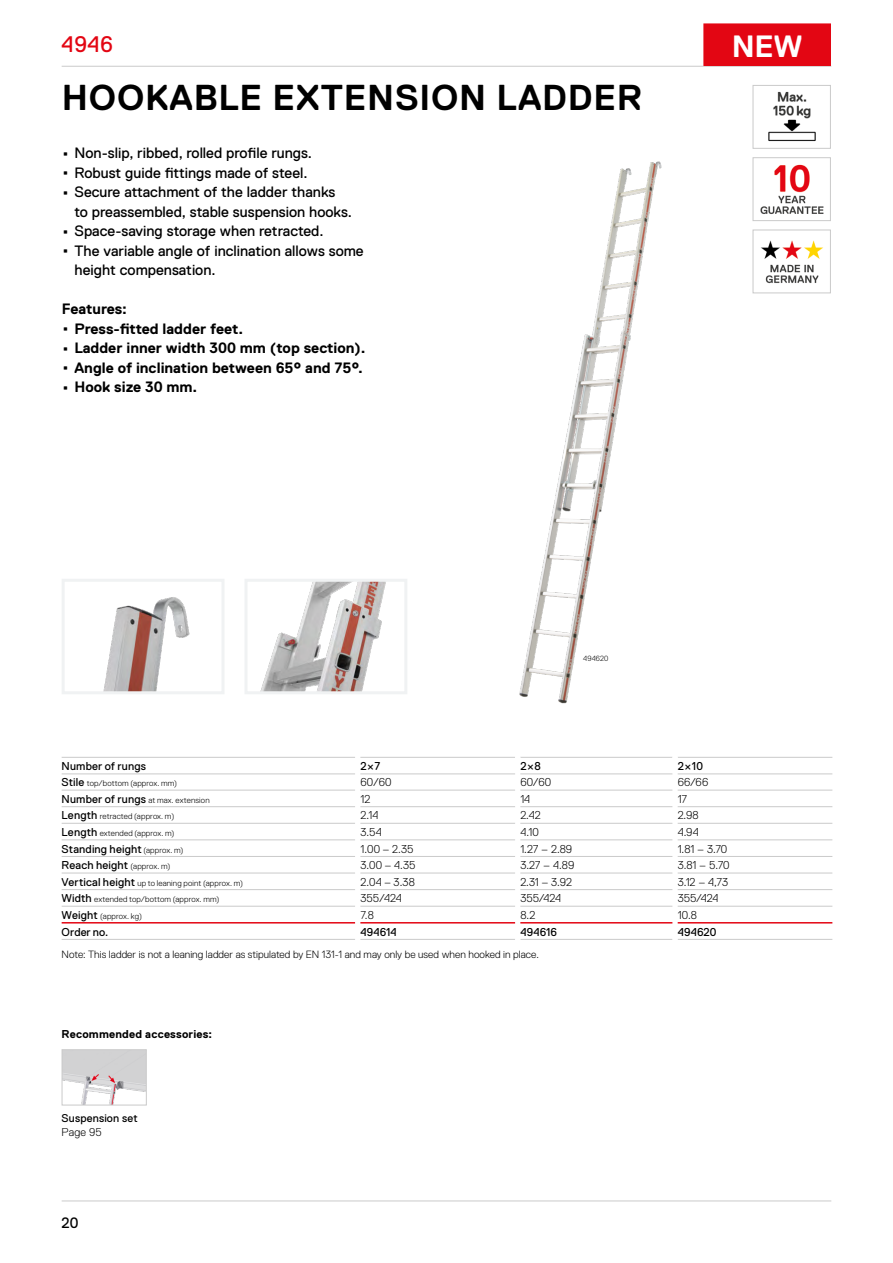
<style>
.page{position:relative;width:893px;height:1263px;background:#fff}
.page>*{position:absolute;margin:0;border:0;box-sizing:border-box;transform-origin:0 0}
.t1{font:700 36px "Replica Pro";letter-spacing:.02em;color:#000}
.t2{font:700 30.75px "Replica Pro";color:#fff}
.t3{font:22.5px "Replica Pro";color:#e30613}
.t4{font:15px "Replica Pro";color:#000}
.t5{font:700 15px/19.5px "Replica Pro";color:#000}
.t6{font:300 11.4px "Replica Pro";letter-spacing:.005em;color:#000}
.t7{font:11.4px/16.6px "Replica Pro";letter-spacing:.01em;color:#000}
.t8{font:700 11.4px "Replica Pro";letter-spacing:.015em;color:#000}
.t9{font:11.25px "Replica Pro";letter-spacing:.015em;color:#000}
.t10{font:300 11.25px "Replica Pro";color:#000}
.t11{font:300 10.5px "Replica Pro";letter-spacing:.005em;color:#000}
.t12{font:300 8.25px/16.5px "Replica Pro";letter-spacing:.02em;color:#000}
.t13{font:300 7.5px "Replica Pro";color:#000}
.s1{font-size:27px}
.s2{font-weight:400;font-size:27px}
.s3{font-weight:400;font-size:11.4px}
.s4{font-weight:300;font-size:8.25px}
</style>
<div class="page">
<hr style="left:62px;top:1200px;width:769px;height:1px;background:#cacaca">
<hr style="left:62px;top:66px;width:769px;height:1px;background:#cacaca">
<svg style="left:62px;top:579px;width:162px;height:115px"></svg>
<hr style="left:360px;top:757px;width:155px;height:1px;background:#cacaca">
<hr style="left:520px;top:757px;width:152px;height:1px;background:#cacaca">
<hr style="left:678px;top:757px;width:154px;height:1px;background:#cacaca">
<hr style="left:360px;top:939px;width:155px;height:1px;background:#cacaca">
<hr style="left:520px;top:939px;width:152px;height:1px;background:#cacaca">
<hr style="left:678px;top:939px;width:154px;height:1px;background:#cacaca">
<hr style="left:360px;top:773px;width:155px;height:1px;background:#cacaca">
<hr style="left:520px;top:773px;width:152px;height:1px;background:#cacaca">
<hr style="left:678px;top:773px;width:154px;height:1px;background:#cacaca">
<hr style="left:360px;top:790px;width:155px;height:1px;background:#cacaca">
<hr style="left:520px;top:790px;width:152px;height:1px;background:#cacaca">
<hr style="left:678px;top:790px;width:154px;height:1px;background:#cacaca">
<hr style="left:360px;top:806px;width:155px;height:1px;background:#cacaca">
<hr style="left:520px;top:806px;width:152px;height:1px;background:#cacaca">
<hr style="left:678px;top:806px;width:154px;height:1px;background:#cacaca">
<hr style="left:360px;top:823px;width:155px;height:1px;background:#cacaca">
<hr style="left:520px;top:823px;width:152px;height:1px;background:#cacaca">
<hr style="left:678px;top:823px;width:154px;height:1px;background:#cacaca">
<hr style="left:360px;top:839px;width:155px;height:1px;background:#cacaca">
<hr style="left:520px;top:839px;width:152px;height:1px;background:#cacaca">
<hr style="left:678px;top:839px;width:154px;height:1px;background:#cacaca">
<hr style="left:360px;top:856px;width:155px;height:1px;background:#cacaca">
<hr style="left:520px;top:856px;width:152px;height:1px;background:#cacaca">
<hr style="left:678px;top:856px;width:154px;height:1px;background:#cacaca">
<hr style="left:360px;top:873px;width:155px;height:1px;background:#cacaca">
<hr style="left:520px;top:873px;width:152px;height:1px;background:#cacaca">
<hr style="left:678px;top:873px;width:154px;height:1px;background:#cacaca">
<hr style="left:360px;top:889px;width:155px;height:1px;background:#cacaca">
<hr style="left:520px;top:889px;width:152px;height:1px;background:#cacaca">
<hr style="left:678px;top:889px;width:154px;height:1px;background:#cacaca">
<hr style="left:360px;top:906px;width:155px;height:1px;background:#cacaca">
<hr style="left:520px;top:906px;width:152px;height:1px;background:#cacaca">
<hr style="left:678px;top:906px;width:154px;height:1px;background:#cacaca">
<hr style="left:360px;top:922px;width:155px;height:1px;background:#e30613">
<hr style="left:520px;top:922px;width:152px;height:1px;background:#e30613">
<hr style="left:678px;top:922px;width:154px;height:1px;background:#e30613">
<svg style="left:61px;top:1049px;width:86px;height:57px"></svg>
<svg style="left:245px;top:579px;width:162px;height:115px"></svg>
<img style="left:519px;top:161px;width:143px;height:543px">
<img style="left:760px;top:164px;width:64px;height:50px">
<div style="left:753px;top:157px;width:78px;height:64px;border:1px solid #cacaca"></div>
<img style="left:761px;top:240px;width:62px;height:44px">
<div style="left:753px;top:230px;width:78px;height:63px;border:1px solid #cacaca"></div>
<img style="left:768px;top:91px;width:48px;height:51px">
<div style="left:753px;top:85px;width:78px;height:64px;border:1px solid #cacaca"></div>
<hr style="left:62px;top:757px;width:293px;height:1px;background:#cacaca">
<hr style="left:62px;top:939px;width:293px;height:1px;background:#cacaca">
<hr style="left:62px;top:773px;width:293px;height:1px;background:#cacaca">
<hr style="left:62px;top:790px;width:293px;height:1px;background:#cacaca">
<hr style="left:62px;top:806px;width:293px;height:1px;background:#cacaca">
<hr style="left:62px;top:823px;width:293px;height:1px;background:#cacaca">
<hr style="left:62px;top:839px;width:293px;height:1px;background:#cacaca">
<hr style="left:62px;top:856px;width:293px;height:1px;background:#cacaca">
<hr style="left:62px;top:873px;width:293px;height:1px;background:#cacaca">
<hr style="left:62px;top:889px;width:293px;height:1px;background:#cacaca">
<hr style="left:62px;top:906px;width:293px;height:1px;background:#cacaca">
<hr style="left:62px;top:922px;width:293px;height:1px;background:#e30613">
<div style="left:704px;top:24px;width:126px;height:41px;background:#e30613"></div>
<div style="left:703px;top:23px;width:128px;height:43px;border:2px solid #e30613"></div>
<h3 class="t3" style="left:62px;top:31px;width:53px">4946</h3>
<h1 class="t1" style="left:62px;top:77px;width:581px">HOOKABLE EXTENSION LADDER</h1>
<p class="t4" style="left:62px;top:145px;width:252px"><span class="s1">·</span> Non-slip, ribbed, rolled profile rungs.</p>
<p class="t4" style="left:62px;top:164px;width:247px"><span class="s1">·</span> Robust guide fittings made of steel.</p>
<p class="t4" style="left:62px;top:184px;width:275px"><span class="s1">·</span> Secure attachment of the ladder thanks</p>
<p class="t4" style="left:75px;top:203px;width:279px">to preassembled, stable suspension hooks.</p>
<p class="t4" style="left:62px;top:223px;width:263px"><span class="s1">·</span> Space-saving storage when retracted.</p>
<p class="t4" style="left:62px;top:242px;width:303px"><span class="s1">·</span> The variable angle of inclination allows some</p>
<p class="t4" style="left:75px;top:262px;width:143px">height compensation.</p>
<p class="t5" style="left:62px;top:300px;width:305px">Features:<br><span class="s2">·</span> Press-fitted ladder feet.<br><span class="s2">·</span> Ladder inner width 300 mm (top section). <span class="s2">·</span> Angle of inclination between 65° and 75°. <span class="s2">·</span> Hook size 30 mm.</p>
<h2 class="t2" style="left:732px;top:29px;width:73px">NEW</h2>
<p class="t13" style="left:583px;top:654px;width:27px">494620</p>
<p class="t7" style="left:360px;top:758px;width:21px">2×7</p>
<p class="t7" style="left:520px;top:758px;width:22px">2×8</p>
<p class="t7" style="left:678px;top:758px;width:27px">2×10</p>
<p class="t6" style="left:360px;top:776px;width:33px">60/60</p>
<p class="t6" style="left:520px;top:776px;width:32px">60/60</p>
<p class="t6" style="left:678px;top:776px;width:32px">66/66</p>
<p class="t6" style="left:360px;top:792px;width:12px">12</p>
<p class="t6" style="left:520px;top:792px;width:12px">14</p>
<p class="t6" style="left:678px;top:792px;width:11px">17</p>
<p class="t6" style="left:360px;top:809px;width:20px">2.14</p>
<p class="t6" style="left:520px;top:809px;width:22px">2.42</p>
<p class="t6" style="left:678px;top:809px;width:23px">2.98</p>
<p class="t6" style="left:360px;top:826px;width:23px">3.54</p>
<p class="t6" style="left:520px;top:826px;width:20px">4.10</p>
<p class="t6" style="left:678px;top:826px;width:23px">4.94</p>
<p class="t6" style="left:360px;top:842px;width:55px">1.00 – 2.35</p>
<p class="t6" style="left:520px;top:842px;width:53px">1.27 – 2.89</p>
<p class="t6" style="left:678px;top:842px;width:51px">1.81 – 3.70</p>
<p class="t6" style="left:360px;top:859px;width:57px">3.00 – 4.35</p>
<p class="t6" style="left:520px;top:859px;width:55px">3.27 – 4.89</p>
<p class="t6" style="left:678px;top:859px;width:53px">3.81 – 5.70</p>
<p class="t6" style="left:360px;top:875px;width:56px">2.04 – 3.38</p>
<p class="t6" style="left:520px;top:875px;width:53px">2.31 – 3.92</p>
<p class="t6" style="left:678px;top:875px;width:52px">3.12 – 4,73</p>
<p class="t6" style="left:360px;top:892px;width:43px">355/424</p>
<p class="t6" style="left:520px;top:892px;width:42px">355/424</p>
<p class="t6" style="left:678px;top:892px;width:42px">355/424</p>
<p class="t6" style="left:360px;top:908px;width:15px">7.8</p>
<p class="t6" style="left:520px;top:908px;width:17px">8.2</p>
<p class="t6" style="left:678px;top:908px;width:21px">10.8</p>
<p class="t7" style="left:360px;top:923px;width:38px">494614</p>
<p class="t7" style="left:520px;top:923px;width:38px">494616</p>
<p class="t7" style="left:678px;top:923px;width:40px">494620</p>
<p class="t7" style="left:62px;top:758px;width:86px">Number of rungs</p>
<p class="t12" style="left:62px;top:775px;width:149px"><span class="s3">Stile</span> top/bottom (approx. mm)<br><span class="s3">Number of rungs</span> at max. extension<br><span class="s3">Length</span> retracted (approx. m)<br><span class="s3">Length</span> extended (approx. m)</p>
<p class="t7" style="left:62px;top:840px;width:123px">Standing height <span class="s4">(approx. m)<br></span>Reach height <span class="s4">(approx. m)</span></p>
<p class="t12" style="left:62px;top:875px;width:183px"><span class="s3">Vertical height</span> up to leaning point (approx. m)<br><span class="s3">Width</span> extended top/bottom (approx. mm)<br><span class="s3">Weight</span> (approx. kg)</p>
<p class="t7" style="left:62px;top:923px;width:48px">Order no.</p>
<p class="t11" style="left:62px;top:949px;width:479px">Note: This ladder is not a leaning ladder as stipulated by EN 131-1 and may only be used when hooked in place.</p>
<p class="t8" style="left:62px;top:1028px;width:152px">Recommended accessories:</p>
<p class="t9" style="left:62px;top:1112px;width:78px">Suspension set</p>
<p class="t10" style="left:62px;top:1125px;width:42px">Page 95</p>
<p class="t4" style="left:62px;top:1214px;width:18px">20</p>
</div>
